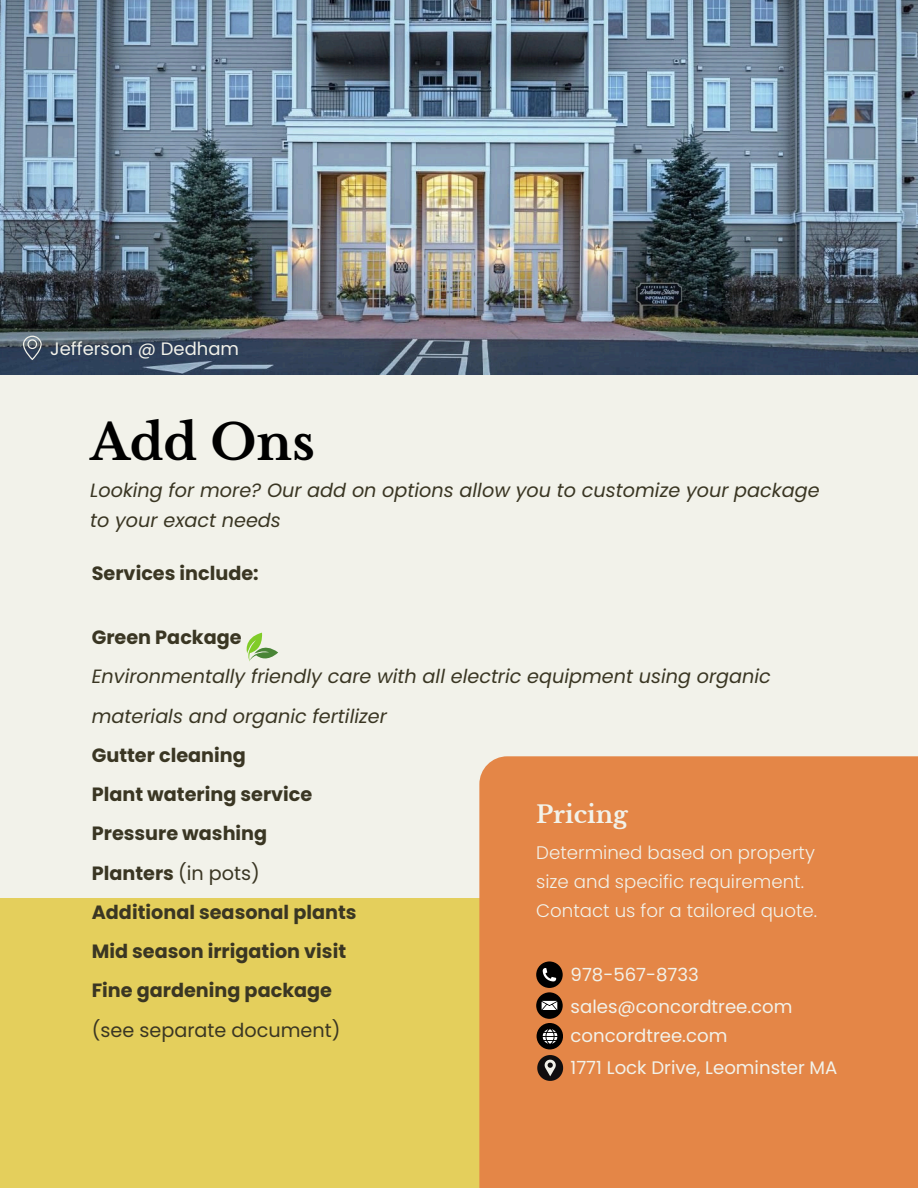
<style>
.page{position:relative;width:918px;height:1188px;background:#f2f2ea}
.page>*{position:absolute;margin:0;border:0;box-sizing:border-box;transform-origin:0 0}
.t1{font:700 48.9px "Libre Baskerville";color:#000}
.t2{font:700 23.85px "Libre Baskerville";color:#f2f2ea}
.t3{font:italic 19.2px/30px "Poppins";color:#3a3623}
.t4{font:700 19.2px "Poppins";color:#3a3623}
.t5{font:19.2px "Poppins";color:#3a3623}
.t6{font:300 18.15px/29px "Poppins";color:#f2f2ea}
.t7{font:18.15px "Poppins";color:#f2f2ea}
.t8{font:18px "Poppins";color:#f2f2ea}
.s1{font-weight:400}
</style>
<div class="page">
<img style="left:0;top:0;width:918px;height:375px">
<div style="left:0;top:898px;width:536px;height:290px;background:#e4cf5c"></div>
<div style="left:479px;top:756px;width:439px;height:432px;background:#e48647"></div>
<div style="left:536px;top:961px;width:27px;height:27px;background:#000;border-radius:50%"></div>
<svg style="left:543px;top:968px;width:13px;height:13px"></svg>
<svg style="left:536px;top:992px;width:27px;height:27px"></svg>
<svg style="left:542px;top:1001px;width:15px;height:9px"></svg>
<div style="left:537px;top:1023px;width:26px;height:26px;background:#000;border-radius:50%"></div>
<svg style="left:543px;top:1029px;width:14px;height:15px"></svg>
<svg style="left:537px;top:1055px;width:26px;height:26px"></svg>
<svg style="left:246px;top:633px;width:32px;height:29px"></svg>
<svg style="left:23px;top:336px;width:19px;height:24px"></svg>
<p class="t8" style="left:50px;top:336px;width:190px">Jefferson @ Dedham</p>
<p class="t1" style="left:90px;top:413px;width:226px">Add Ons</p>
<p class="t3" style="left:90px;top:476px;width:731px">Looking for more? Our add on options allow you to customize your package to your exact needs</p>
<p class="t4" style="left:92px;top:560px;width:168px">Services include:</p>
<p class="t4" style="left:92px;top:624px;width:151px">Green Package</p>
<p class="t3" style="left:92px;top:657px;width:681px;line-height:39.3px">Environmentally friendly care with all electric equipment using organic materials and organic fertilizer</p>
<p class="t4" style="left:92px;top:742px;width:156px">Gutter cleaning</p>
<p class="t4" style="left:92px;top:781px;width:222px">Plant watering service</p>
<p class="t4" style="left:92px;top:820px;width:177px">Pressure washing</p>
<p class="t4" style="left:92px;top:859px;width:170px">Planters <span class="s1">(in pots)</span></p>
<p class="t4" style="left:92px;top:899px;width:266px">Additional seasonal plants</p>
<p class="t4" style="left:92px;top:938px;width:256px">Mid season irrigation visit</p>
<p class="t4" style="left:92px;top:977px;width:242px">Fine gardening package</p>
<p class="t5" style="left:92px;top:1016px;width:250px">(see separate document)</p>
<p class="t7" style="left:571px;top:1023px;width:158px">concordtree.com</p>
<p class="t7" style="left:571px;top:1055px;width:268px">1771 Lock Drive, Leominster MA</p>
<p class="t2" style="left:536px;top:800px;width:93px">Pricing</p>
<p class="t6" style="left:536px;top:838px;width:282px">Determined based on property size and specific requirement.<br>Contact us for a tailored quote.</p>
<h3 class="t7" style="left:571px;top:962px;width:130px">978-567-8733</h3>
<p class="t7" style="left:571px;top:994px;width:223px">sales@concordtree.com</p>
</div>
